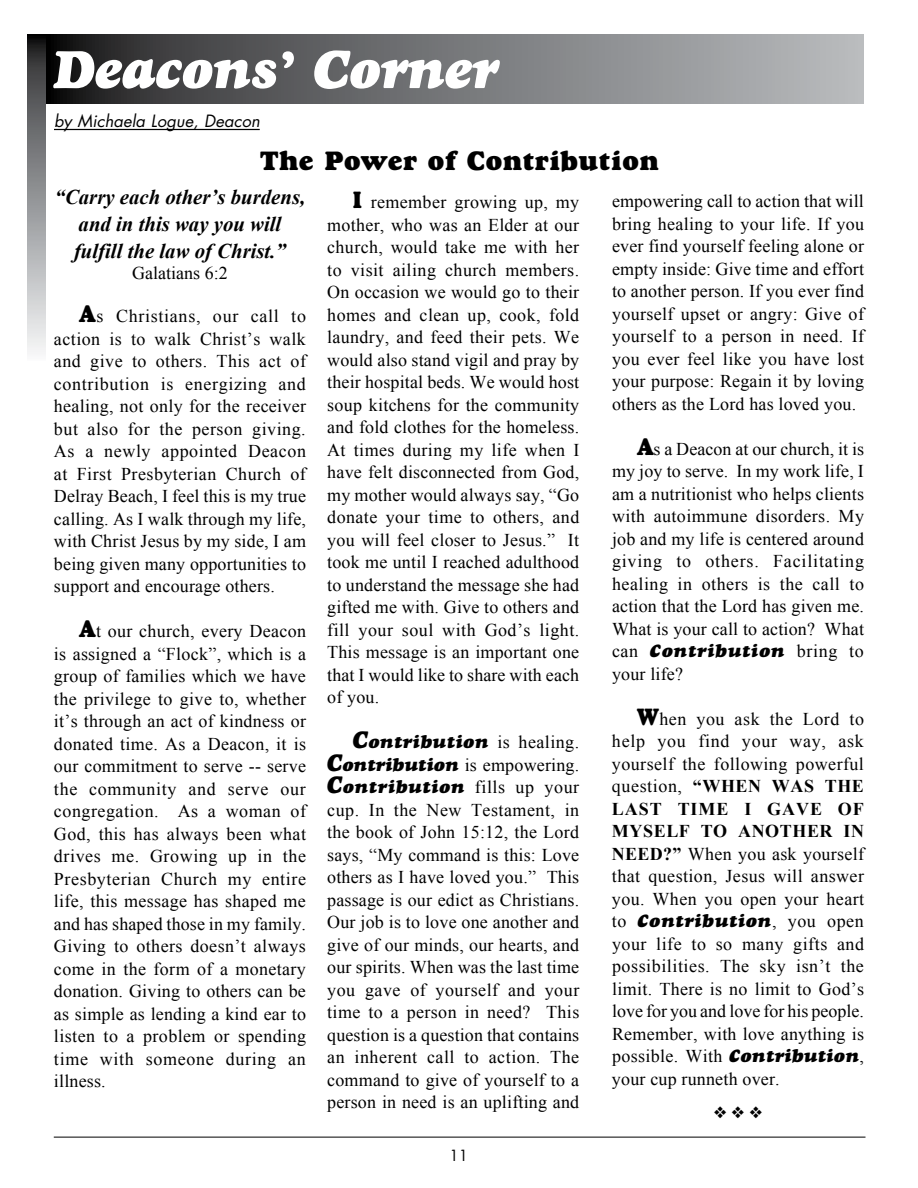
<style>
.page{position:relative;width:918px;height:1188px;background:#fff}
.page>*{position:absolute;margin:0;border:0;box-sizing:border-box;transform-origin:0 0}
.t1{font:italic 54px "Goudy Heavyface";color:#fff;scale:.94 1}
.t2{font:27px "Goudy Heavyface";letter-spacing:.02em;color:#000}
.t3{font:italic 700 21px/27px "Times New Roman";color:#000;text-align:center}
.t4{font:18px/22.5px "Times New Roman";letter-spacing:.01em;color:#000;text-align:justify}
.t5{font:italic 18px "Goudy Heavyface";letter-spacing:.04em;color:#000}
.t6{font:italic 16.5px "Futura";letter-spacing:.005em;color:#000}
.t7{font:16.5px "Zapf Dingbats ITC";color:#000}
.t8{font:15px "Futura";color:#000}
.s1{font-family:"Goudy Heavyface";font-size:24px}
.s2{font-size:24px}
.s3{font-family:"Times New Roman";font-style:normal}
.s4{font-family:"Goudy Heavyface";font-style:italic;font-size:24px}
.s5{font-family:"Goudy Heavyface";font-style:italic}
.s6{font-weight:700}
</style>
<div class="page">
<hr style="left:54px;top:1137px;width:812px;height:1px;background:#000">
<svg style="left:28px;top:35px;width:17px;height:317px;background:#8e8f91"></svg>
<svg style="left:47px;top:35px;width:817px;height:69px;background:#727375"></svg>
<hr style="left:54px;top:129px;width:206px;height:1px;background:#000">
<h1 class="t1" style="left:54px;top:35px;width:475px">Deacons’ Corner</h1>
<p class="t6" style="left:54px;top:110px;width:207px">by Michaela Logue, Deacon</p>
<h2 class="t2" style="left:260px;top:144px;width:400px">The Power of Contribution</h2>
<p class="t3" style="left:55px;top:183px;width:252px">“Carry each other’s burdens, and in this way you will fulfill the law of Christ.”</p>
<p class="t4" style="left:132px;top:261px;width:97px">Galatians 6:2</p>
<p class="t4" style="left:54px;top:305px;width:254px;text-indent:26px"><span class="s1">A</span>s Christians, our call to action is to walk Christ’s walk and give to others. This act of contribution is energizing and healing, not only for the receiver but also for the person giving.<br>As a newly appointed Deacon at First Presbyterian Church of Delray Beach, I feel this is my true calling. As I walk through my life, with Christ Jesus by my side, I am being given many opportunities to support and encourage others.</p>
<p class="t4" style="left:54px;top:620px;width:254px;text-indent:26px"><span class="s1">A</span>t our church, every Deacon is assigned a “Flock”, which is a group of families which we have the privilege to give to, whether it’s through an act of kindness or donated time. As a Deacon, it is our commitment to serve -- serve the community and serve our congregation. As a woman of God, this has always been what drives me. Growing up in the Presbyterian Church my entire life, this message has shaped me and has shaped those in my family.<br>Giving to others doesn’t always come in the form of a monetary donation. Giving to others can be as simple as lending a kind ear to listen to a problem or spending time with someone during an illness.</p>
<p class="t4" style="left:327px;top:191px;width:254px;text-indent:26px"><span class="s1">I</span> remember growing up, my mother, who was an Elder at our church, would take me with her to visit ailing church members.<br>On occasion we would go to their homes and clean up, cook, fold laundry, and feed their pets. We would also stand vigil and pray by their hospital beds. We would host soup kitchens for the community and fold clothes for the homeless.<br>At times during my life when I have felt disconnected from God, my mother would always say, “Go donate your time to others, and you will feel closer to Jesus.” It took me until I reached adulthood to understand the message she had gifted me with. Give to others and fill your soul with God’s light.<br>This message is an important one that I would like to share with each of you.</p>
<p class="t5" style="left:353px;top:731px;width:228px"><span class="s2">C</span>ontribution <span class="s3">is healing.</span></p>
<p class="t4" style="left:327px;top:753px;width:254px"><span class="s4">C</span><span class="s5">ontribution</span> is empowering.</p>
<p class="t5" style="left:327px;top:776px;width:254px"><span class="s2">C</span>ontribution <span class="s3">fills up your</span></p>
<p class="t4" style="left:327px;top:798px;width:254px">cup. In the New Testament, in the book of John 15:12, the Lord says, “My command is this: Love others as I have loved you.” This passage is our edict as Christians.<br>Our job is to love one another and give of our minds, our hearts, and our spirits. When was the last time you gave of yourself and your time to a person in need? This question is a question that contains an inherent call to action. The command to give of yourself to a person in need is an uplifting and</p>
<p class="t4" style="left:612px;top:190px;width:254px">empowering call to action that will bring healing to your life. If you ever find yourself feeling alone or empty inside: Give time and effort to another person. If you ever find yourself upset or angry: Give of yourself to a person in need. If you ever feel like you have lost your purpose: Regain it by loving others as the Lord has loved you.</p>
<p class="t4" style="left:612px;top:437px;width:254px;text-indent:26px"><span class="s1">A</span>s a Deacon at our church, it is my joy to serve. In my work life, I am a nutritionist who helps clients with autoimmune disorders. My job and my life is centered around giving to others. Facilitating healing in others is the call to action that the Lord has given me.<br>What is your call to action? What</p>
<p class="t5" style="left:612px;top:640px;width:253px"><span class="s3">can</span> <span class="s2">c</span>ontribution <span class="s3">bring to</span></p>
<p class="t4" style="left:612px;top:662px;width:73px">your life?</p>
<p class="t4" style="left:612px;top:707px;width:254px;text-indent:26px"><span class="s1">W</span>hen you ask the Lord to help you find your way, ask yourself the following powerful question, <span class="s6">“WHEN WAS THE LAST TIME I GAVE OF MYSELF TO ANOTHER IN NEED?”</span> When you ask yourself that question, Jesus will answer you. When you open your heart</p>
<p class="t5" style="left:612px;top:910px;width:253px"><span class="s3">to</span> <span class="s2">c</span>ontribution<span class="s3">, you open</span></p>
<p class="t4" style="left:612px;top:932px;width:254px">your life to so many gifts and possibilities. The sky isn’t the limit. There is no limit to God’s love for you and love for his people.<br>Remember, with love anything is possible. With <span class="s4">c</span><span class="s5">ontribution</span>, your cup runneth over.</p>
<p class="t7" style="left:714px;top:1105px;width:50px">❖ ❖ ❖</p>
<p class="t8" style="left:450px;top:1145px;width:20px">11</p>
</div>
